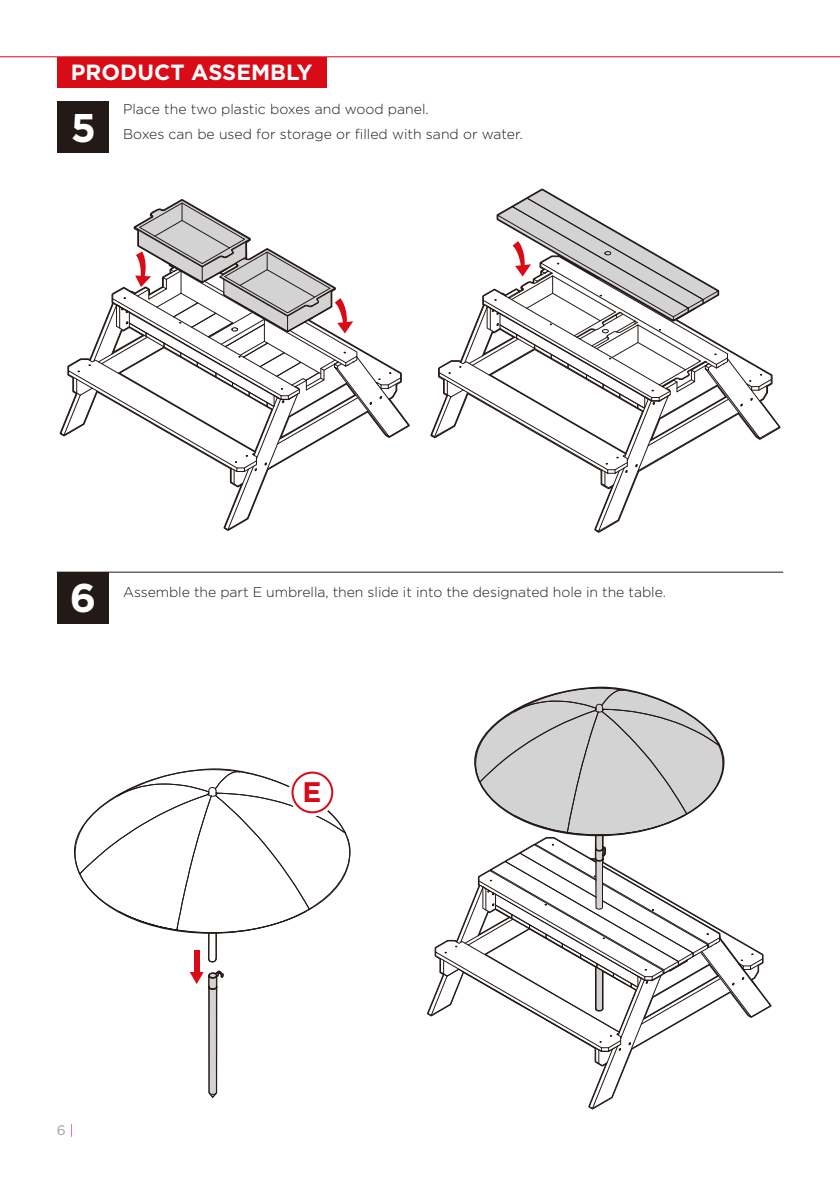
<style>
.page{position:relative;width:840px;height:1191px;background:#fff}
.page>*{position:absolute;margin:0;border:0;box-sizing:border-box;transform-origin:0 0}
.t1{font:700 40px "Gotham";color:#fff}
.t2{font:700 28.2px "Gotham";color:#d90b17}
.t3{font:700 22px "Gotham";color:#fff}
.t4{font:300 14px/24.8px "Gotham";letter-spacing:-.005em;color:#231916}
.t5{font:13.8px "Gotham";color:#9fa0a0}
.s1{font-weight:300;color:#d90b17}
</style>
<div class="page">
<svg style="left:427px;top:686px;width:343px;height:423px"></svg>
<div style="left:57px;top:57px;width:269px;height:30px;background:#d90b17"></div>
<hr style="left:0;top:56px;width:839px;height:1px;background:#d90b17">
<hr style="left:57px;top:571px;width:725px;height:1px;background:#231916">
<div style="left:57px;top:101px;width:51px;height:52px;background:#231916"></div>
<div style="left:57px;top:572px;width:51px;height:52px;background:#231916"></div>
<svg style="left:60px;top:200px;width:349px;height:330px"></svg>
<svg style="left:430px;top:189px;width:349px;height:343px"></svg>
<svg style="left:75px;top:768px;width:275px;height:330px"></svg>
<div style="left:291px;top:771px;width:42px;height:42px;border:2px solid #d90b17;border-radius:50%"></div>
<h3 class="t3" style="left:71px;top:58px;width:243px">PRODUCT ASSEMBLY</h3>
<h1 class="t1" style="left:71px;top:101px;width:27px">5</h1>
<p class="t4" style="left:123px;top:97px;width:401px">Place the two plastic boxes and wood panel.<br>Boxes can be used for storage or filled with sand or water.</p>
<h1 class="t1" style="left:70px;top:572px;width:28px">6</h1>
<p class="t4" style="left:123px;top:579px;width:544px">Assemble the part E umbrella, then slide it into the designated hole in the table.</p>
<h2 class="t2" style="left:302px;top:773px;width:20px">E</h2>
<p class="t5" style="left:57px;top:1121px;width:19px">6 <span class="s1">|</span></p>
</div>
